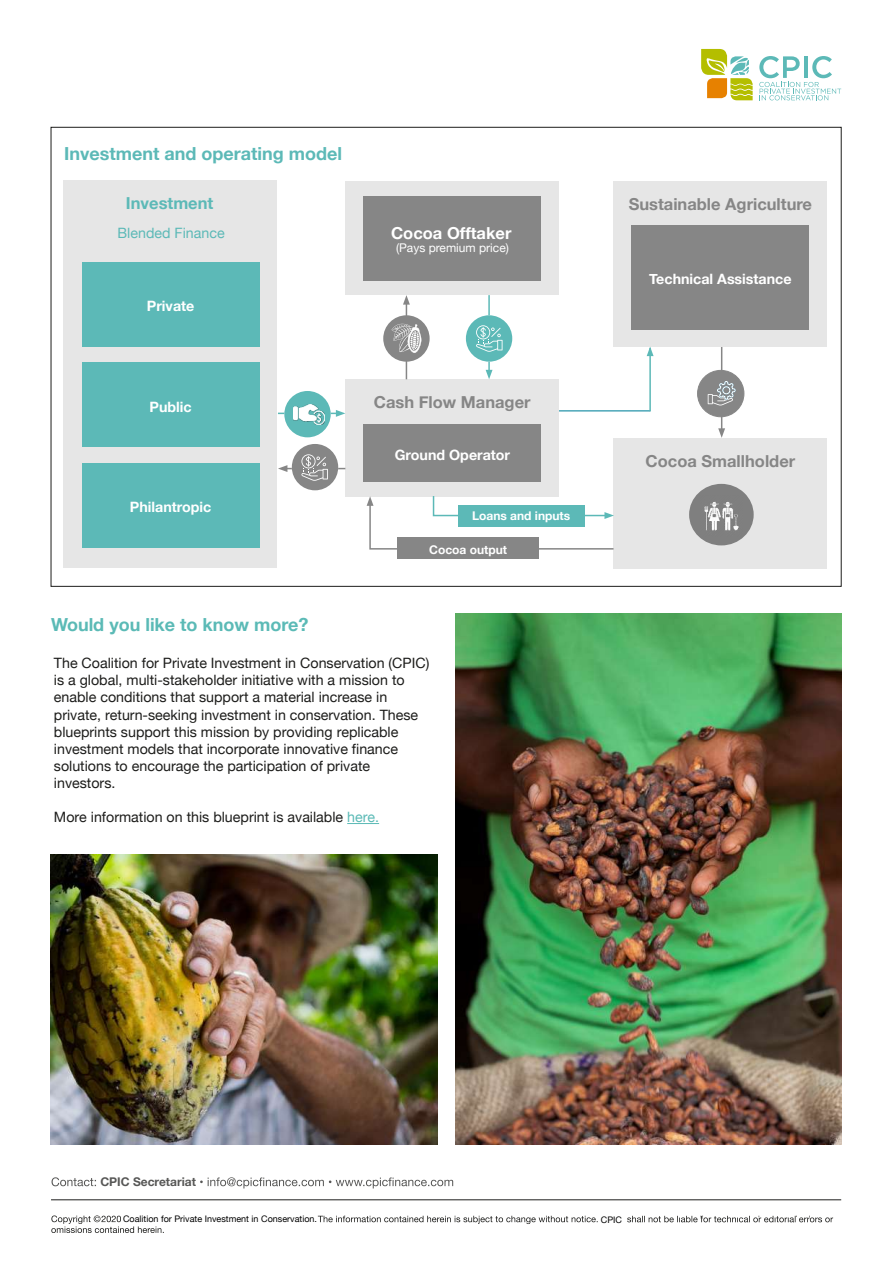
<style>
.page{position:relative;width:893px;height:1263px;background:#fff}
.page>*{position:absolute;margin:0;border:0;box-sizing:border-box;transform-origin:0 0}
.t1{font:700 18px "Helvetica Neue";color:#5cb9b7}
.t2{font:700 18px "Helvetica Neue";color:#5bbab6}
.t3{font:700 16.5px "Helvetica Neue";color:#868686}
.t4{font:700 16.5px "Helvetica Neue";color:#fff}
.t5{font:700 16.5px "Helvetica Neue";color:#5cb9b7}
.t6{font:14.25px/17.1px "Helvetica Neue";color:#1d1d1b}
.t7{font:700 14.25px "Helvetica Neue";color:#fff}
.t8{font:14.25px "Helvetica Neue";color:#5cb9b7}
.t9{font:700 12px "Helvetica Neue";color:#fff}
.t10{font:12px "Helvetica Neue";color:#fff}
.t11{font:700 12px "Helvetica Neue";color:#575756}
.t12{font:9px "Helvetica Neue";color:#000}
.s1{color:#5bbab6}
</style>
<div class="page">
<hr style="left:721px;top:347px;width:1px;height:84px;background:#868686">
<div style="left:698px;top:370px;width:46px;height:47px;background:#868686;border-radius:50%"></div>
<hr style="left:51px;top:1199px;width:790px;height:1px;background:#1d1d1b">
<svg style="left:51px;top:1215px;width:782px;height:18px"></svg>
<svg style="left:52px;top:1177px;width:44px;height:9px"></svg>
<svg style="left:200px;top:1177px;width:253px;height:11px"></svg>
<svg style="left:759px;top:56px;width:82px;height:44px"></svg>
<svg style="left:701px;top:49px;width:52px;height:51px"></svg>
<img style="left:455px;top:613px;width:386px;height:531px">
<hr style="left:347px;top:823px;width:32px;height:1px;background:#5bbab6">
<div style="left:63px;top:181px;width:213px;height:387px;background:#e6e6e6"></div>
<div style="left:614px;top:181px;width:213px;height:166px;background:#e6e6e6"></div>
<div style="left:614px;top:438px;width:213px;height:130px;background:#e6e6e6"></div>
<div style="left:345px;top:181px;width:214px;height:114px;background:#e6e6e6"></div>
<div style="left:345px;top:379px;width:214px;height:117px;background:#e6e6e6"></div>
<div style="left:82px;top:262px;width:177px;height:85px;background:#5cb9b7"></div>
<div style="left:364px;top:196px;width:177px;height:84px;background:#868686"></div>
<div style="left:632px;top:225px;width:177px;height:105px;background:#868686"></div>
<div style="left:364px;top:424px;width:177px;height:57px;background:#868686"></div>
<div style="left:82px;top:363px;width:177px;height:84px;background:#5cb9b7"></div>
<div style="left:82px;top:463px;width:177px;height:84px;background:#5cb9b7"></div>
<svg style="left:367px;top:494px;width:247px;height:56px"></svg>
<div style="left:397px;top:538px;width:142px;height:21px;background:#868686"></div>
<div style="left:458px;top:505px;width:126px;height:21px;background:#5cb9b7"></div>
<hr style="left:488px;top:295px;width:2px;height:77px;background:#5cb9b7">
<svg style="left:486px;top:370px;width:6px;height:9px"></svg>
<svg style="left:718px;top:428px;width:7px;height:10px"></svg>
<hr style="left:406px;top:302px;width:1px;height:77px;background:#868686">
<svg style="left:403px;top:295px;width:7px;height:10px"></svg>
<div style="left:383px;top:315px;width:47px;height:47px;background:#868686;border-radius:50%"></div>
<div style="left:466px;top:315px;width:46px;height:47px;background:#5cb9b7;border-radius:50%"></div>
<hr style="left:285px;top:468px;width:60px;height:1px;background:#868686">
<svg style="left:278px;top:465px;width:9px;height:7px"></svg>
<hr style="left:278px;top:413px;width:60px;height:1px;background:#5cb9b7">
<svg style="left:336px;top:410px;width:9px;height:7px"></svg>
<div style="left:292px;top:444px;width:46px;height:46px;background:#868686;border-radius:50%"></div>
<div style="left:284px;top:391px;width:47px;height:46px;background:#5cb9b7;border-radius:50%"></div>
<div style="left:697px;top:370px;width:47px;height:47px;border:1px solid #868686;border-radius:50%"></div>
<svg style="left:476px;top:325px;width:27px;height:27px"></svg>
<svg style="left:301px;top:454px;width:27px;height:27px"></svg>
<svg style="left:708px;top:381px;width:28px;height:24px"></svg>
<img style="left:51px;top:855px;width:387px;height:289px">
<svg style="left:391px;top:324px;width:31px;height:29px"></svg>
<hr style="left:559px;top:410px;width:91px;height:2px;background:#4ba6b8">
<hr style="left:649px;top:348px;width:2px;height:63px;background:#5cb9b7">
<svg style="left:647px;top:347px;width:7px;height:9px"></svg>
<svg style="left:689px;top:484px;width:65px;height:61px"></svg>
<img style="left:700px;top:495px;width:42px;height:42px">
<img style="left:293px;top:405px;width:31px;height:19px">
<p class="t1" style="left:64px;top:139px;width:279px">Investment and operating model</p>
<p class="t5" style="left:126px;top:191px;width:89px">Investment</p>
<p class="t8" style="left:118px;top:223px;width:109px">Blended Finance</p>
<p class="t7" style="left:147px;top:295px;width:49px">Private</p>
<p class="t4" style="left:391px;top:220px;width:122px">Cocoa Offtaker</p>
<p class="t10" style="left:396px;top:239px;width:114px">(Pays premium price)</p>
<p class="t7" style="left:150px;top:395px;width:44px">Public</p>
<p class="t7" style="left:130px;top:496px;width:83px">Philantropic</p>
<p class="t3" style="left:374px;top:389px;width:158px">Cash Flow Manager</p>
<p class="t7" style="left:395px;top:443px;width:117px">Ground Operator</p>
<p class="t9" style="left:472px;top:506px;width:100px">Loans and inputs</p>
<p class="t9" style="left:429px;top:540px;width:80px">Cocoa output</p>
<p class="t2" style="left:51px;top:611px;width:259px">Would you like to know more?</p>
<p class="t6" style="left:54px;top:655px;width:377px">The Coalition for Private Investment in Conservation (CPIC) is a global, multi-stakeholder initiative with a mission to enable conditions that support a material increase in private, return-seeking investment in conservation. These blueprints support this mission by providing replicable investment models that incorporate innovative finance solutions to encourage the participation of private investors.</p>
<p class="t6" style="left:54px;top:809px;width:327px">More information on this blueprint is available <span class="s1">here.</span></p>
<p class="t3" style="left:629px;top:191px;width:185px">Sustainable Agriculture</p>
<p class="t7" style="left:649px;top:268px;width:144px">Technical Assistance</p>
<p class="t3" style="left:646px;top:448px;width:151px">Cocoa Smallholder</p>
<p class="t11" style="left:100px;top:1172px;width:97px">CPIC Secretariat</p>
<p class="t12" style="left:123px;top:1212px;width:195px">Coalition for Private Investment in Conservation.</p>
<p class="t12" style="left:601px;top:1213px;width:23px">CPIC</p>
</div>
